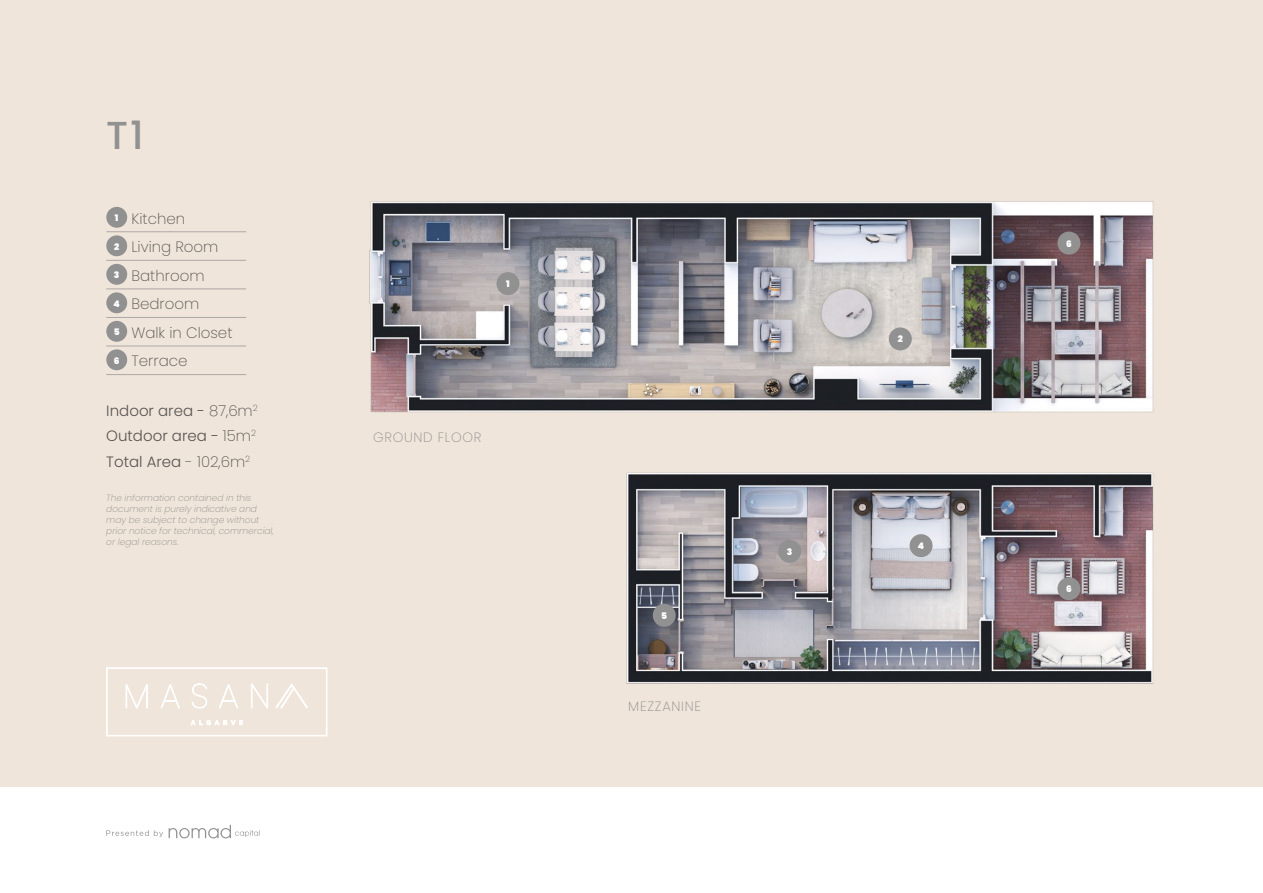
<style>
.page{position:relative;width:1263px;height:893px;background:#fff}
.page>*{position:absolute;margin:0;border:0;box-sizing:border-box;transform-origin:0 0}
.t1{font:500 39px "Poppins";color:#919191}
.t2{font:200 15px/28.5px "Poppins";color:#575452}
.t3{font:300 15px/25.5px "Poppins";color:#575452;text-align:justify}
.t4{font:200 13.5px "Poppins";letter-spacing:.05em;color:#919191}
.t5{font:italic 200 9px/10.8px "Poppins";color:#919191}
.t6{font:900 9px "Poppins";color:#fff}
.s1{font-weight:900;font-size:9px;color:#fff}
.s2{font-weight:200}
</style>
<div class="page">
<div style="left:0;top:0;width:1263px;height:787px;background:#f0e5da"></div>
<svg style="left:125px;top:683px;width:183px;height:43px"></svg>
<div style="left:106px;top:667px;width:221px;height:69px;border:2px solid #fff"></div>
<img style="left:369px;top:201px;width:785px;height:212px">
<img style="left:626px;top:472px;width:528px;height:212px">
<hr style="left:106px;top:231px;width:140px;height:1px;background:#ada8a8">
<hr style="left:106px;top:317px;width:140px;height:1px;background:#ada8a8">
<hr style="left:106px;top:346px;width:140px;height:1px;background:#ada8a8">
<hr style="left:106px;top:374px;width:140px;height:1px;background:#ada8a8">
<hr style="left:106px;top:260px;width:140px;height:1px;background:#ada8a8">
<hr style="left:106px;top:289px;width:140px;height:1px;background:#ada8a8">
<div style="left:106px;top:207px;width:21px;height:21px;background:#919191;border-radius:50%"></div>
<div style="left:106px;top:235px;width:21px;height:21px;background:#919191;border-radius:50%"></div>
<div style="left:106px;top:264px;width:21px;height:21px;background:#919191;border-radius:50%"></div>
<div style="left:106px;top:292px;width:21px;height:21px;background:#919191;border-radius:50%"></div>
<div style="left:106px;top:321px;width:21px;height:21px;background:#919191;border-radius:50%"></div>
<div style="left:106px;top:349px;width:21px;height:21px;background:#919191;border-radius:50%"></div>
<div style="left:889px;top:327px;width:23px;height:23px;background:#919191;border-radius:50%"></div>
<div style="left:496px;top:272px;width:23px;height:23px;background:#919191;border-radius:50%"></div>
<div style="left:778px;top:540px;width:23px;height:23px;background:#919191;border-radius:50%"></div>
<div style="left:1057px;top:577px;width:23px;height:23px;background:#919191;border-radius:50%"></div>
<div style="left:653px;top:604px;width:23px;height:23px;background:#919191;border-radius:50%"></div>
<div style="left:1057px;top:232px;width:23px;height:23px;background:#919191;border-radius:50%"></div>
<div style="left:909px;top:534px;width:23px;height:23px;background:#919191;border-radius:50%"></div>
<svg style="left:106px;top:825px;width:154px;height:13px"></svg>
<h1 class="t1" style="left:106px;top:113px;width:39px">T1</h1>
<h2 class="t2" style="left:114px;top:204px;width:120px"><span class="s1">1</span> Kitchen<br><span class="s1">2</span> Living Room<br><span class="s1">3</span> Bathroom<br><span class="s1">4</span> Bedroom<br><span class="s1">5</span> Walk in Closet<br><span class="s1">6</span> Terrace</h2>
<h2 class="t3" style="left:106px;top:398px;width:153px">Indoor area - <span class="s2">87,6m</span><sup>2<br></sup>Outdoor area - <span class="s2">15m</span><sup>2<br></sup>Total Area <span class="s2">- 102,6m</span><sup>2</sup></h2>
<p class="t5" style="left:106px;top:493px;width:169px">The information contained in this document is purely indicative and may be subject to change without prior notice for technical, commercial, or legal reasons.</p>
<p class="t6" style="left:506px;top:279px;width:5px">1</p>
<h3 class="t4" style="left:373px;top:429px;width:110px">GROUND FLOOR</h3>
<p class="t6" style="left:661px;top:610px;width:7px">5</p>
<h3 class="t4" style="left:628px;top:698px;width:74px">MEZZANINE</h3>
<p class="t6" style="left:787px;top:546px;width:7px">3</p>
<p class="t6" style="left:898px;top:334px;width:7px">2</p>
<p class="t6" style="left:918px;top:541px;width:8px">4</p>
<p class="t6" style="left:1066px;top:238px;width:7px">6</p>
<p class="t6" style="left:1066px;top:584px;width:7px">6</p>
</div>
